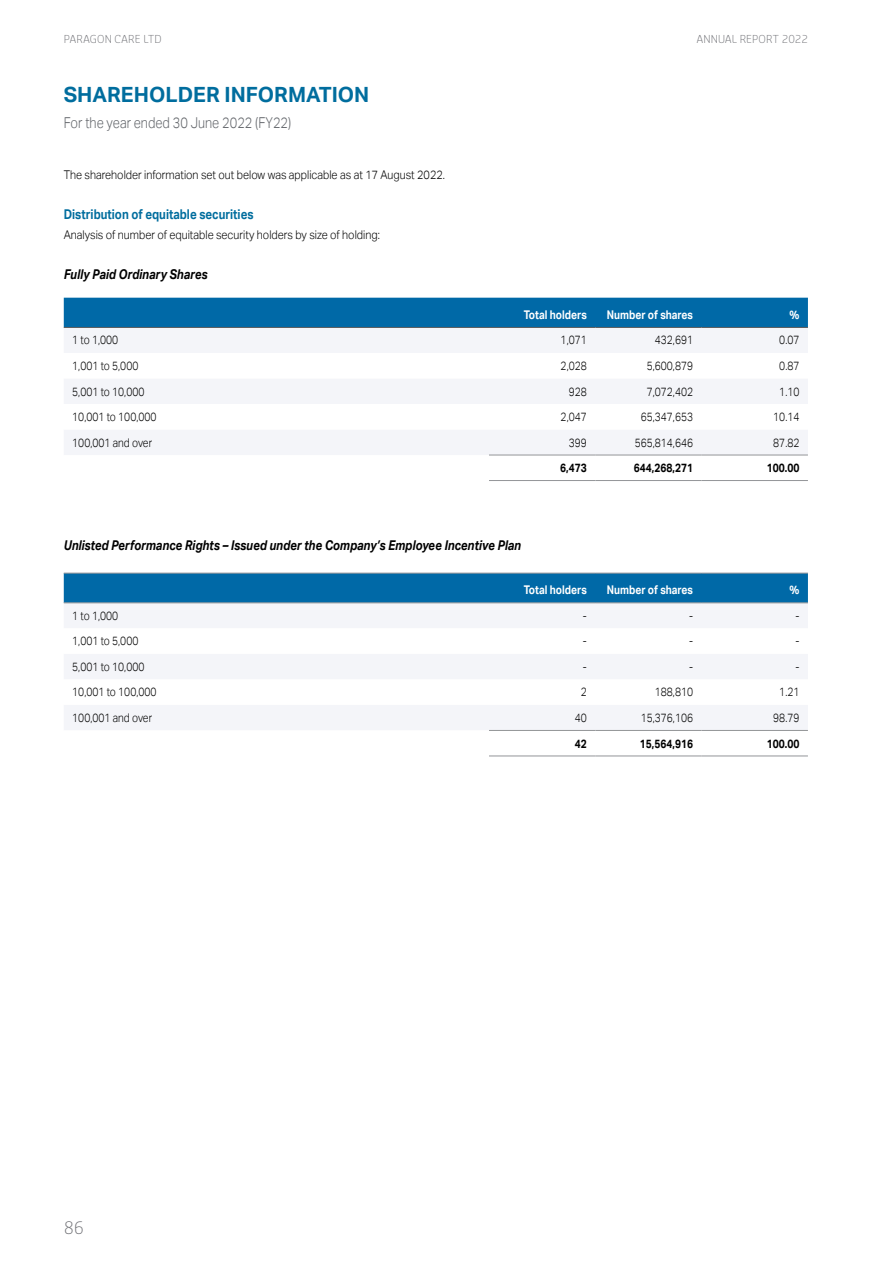
<style>
.page{position:relative;width:893px;height:1263px;background:#fff}
.page>*{position:absolute;margin:0;border:0;box-sizing:border-box;transform-origin:0 0}
.t1{font:700 21px "Aktiv Grotesk";color:#006d9e}
.t2{font:300 16.5px "Sansa Pro";color:#6f7075}
.t3{font:300 15px "Aktiv Grotesk";color:#63666b;scale:.85 1}
.t4{font:italic 700 13.5px "Aktiv Grotesk";color:#000;scale:.85 1}
.t5{font:700 13.5px "Aktiv Grotesk";color:#006d9e;scale:.85 1}
.t6{font:300 12px "Aktiv Grotesk";color:#000;scale:.85 1}
.t7{font:300 12px "Aktiv Grotesk";color:#000;scale:.9 1}
.t8{font:700 12px "Aktiv Grotesk";color:#fff;scale:.85 1}
.t9{font:700 12px "Aktiv Grotesk";color:#000;scale:.85 1}
.t10{font:300 10.5px "Sansa Pro";letter-spacing:.02em;color:#6f7075}
</style>
<div class="page">
<div style="left:64px;top:298px;width:744px;height:29px;background:#0069a7"></div>
<div style="left:64px;top:328px;width:744px;height:25px;background:#f4f5f9"></div>
<svg style="left:64px;top:379px;width:744px;height:76px;fill:#f4f5f9"></svg>
<hr style="left:489px;top:327px;width:106px;height:1px;background:#58595b">
<hr style="left:595px;top:327px;width:107px;height:1px;background:#58595b">
<hr style="left:702px;top:327px;width:106px;height:1px;background:#58595b">
<hr style="left:64px;top:327px;width:425px;height:1px;background:#58595b">
<hr style="left:489px;top:455px;width:106px;height:1px;background:#939598">
<hr style="left:595px;top:455px;width:107px;height:1px;background:#939598">
<hr style="left:702px;top:455px;width:106px;height:1px;background:#939598">
<hr style="left:489px;top:480px;width:106px;height:1px;background:#939598">
<hr style="left:595px;top:480px;width:107px;height:1px;background:#939598">
<hr style="left:702px;top:480px;width:106px;height:1px;background:#939598">
<div style="left:64px;top:574px;width:744px;height:29px;background:#0069a7"></div>
<div style="left:64px;top:604px;width:744px;height:24px;background:#f4f5f9"></div>
<svg style="left:64px;top:654px;width:744px;height:102px"></svg>
<hr style="left:64px;top:573px;width:425px;height:1px;background:#939598">
<hr style="left:489px;top:573px;width:106px;height:1px;background:#939598">
<hr style="left:595px;top:573px;width:107px;height:1px;background:#939598">
<hr style="left:702px;top:573px;width:106px;height:1px;background:#939598">
<hr style="left:64px;top:603px;width:425px;height:1px;background:#939598">
<hr style="left:489px;top:603px;width:106px;height:1px;background:#939598">
<hr style="left:595px;top:603px;width:107px;height:1px;background:#939598">
<hr style="left:702px;top:603px;width:106px;height:1px;background:#939598">
<hr style="left:489px;top:730px;width:106px;height:1px;background:#939598">
<hr style="left:595px;top:730px;width:107px;height:1px;background:#939598">
<hr style="left:702px;top:730px;width:106px;height:1px;background:#939598">
<hr style="left:489px;top:756px;width:106px;height:1px;background:#939598">
<hr style="left:595px;top:756px;width:107px;height:1px;background:#939598">
<hr style="left:702px;top:756px;width:106px;height:1px;background:#939598">
<p class="t10" style="left:64px;top:31px;width:99px">PARAGON CARE LTD</p>
<p class="t10" style="left:697px;top:31px;width:113px">ANNUAL REPORT 2022</p>
<h1 class="t1" style="left:64px;top:82px;width:307px">SHAREHOLDER INFORMATION</h1>
<p class="t3" style="left:64px;top:114px;width:269px">For the year ended 30 June 2022 (FY22)</p>
<p class="t7" style="left:64px;top:167px;width:425px">The shareholder information set out below was applicable as at 17 August 2022.</p>
<p class="t5" style="left:64px;top:206px;width:225px">Distribution of equitable securities</p>
<p class="t7" style="left:64px;top:228px;width:353px">Analysis of number of equitable security holders by size of holding:</p>
<p class="t4" style="left:64px;top:267px;width:171px">Fully Paid Ordinary Shares</p>
<p class="t8" style="left:524px;top:308px;width:76px">Total holders</p>
<p class="t8" style="left:607px;top:308px;width:103px">Number of shares</p>
<p class="t8" style="left:789px;top:308px;width:13px">%</p>
<p class="t6" style="left:72px;top:333px;width:56px">1 to 1,000</p>
<p class="t6" style="left:561px;top:333px;width:32px">1,071</p>
<p class="t6" style="left:655px;top:333px;width:47px">432,691</p>
<p class="t6" style="left:779px;top:333px;width:25px">0.07</p>
<p class="t6" style="left:72px;top:359px;width:79px">1,001 to 5,000</p>
<p class="t6" style="left:561px;top:359px;width:32px">2,028</p>
<p class="t6" style="left:647px;top:359px;width:56px">5,600,879</p>
<p class="t6" style="left:779px;top:359px;width:25px">0.87</p>
<p class="t6" style="left:72px;top:384px;width:86px">5,001 to 10,000</p>
<p class="t6" style="left:569px;top:384px;width:23px">928</p>
<p class="t6" style="left:647px;top:384px;width:56px">7,072,402</p>
<p class="t6" style="left:779px;top:384px;width:25px">1.10</p>
<p class="t6" style="left:72px;top:410px;width:101px">10,001 to 100,000</p>
<p class="t6" style="left:561px;top:410px;width:32px">2,047</p>
<p class="t6" style="left:641px;top:410px;width:63px">65,347,653</p>
<p class="t6" style="left:773px;top:410px;width:32px">10.14</p>
<p class="t6" style="left:72px;top:435px;width:95px">100,001 and over</p>
<p class="t6" style="left:569px;top:435px;width:23px">399</p>
<p class="t6" style="left:635px;top:435px;width:70px">565,814,646</p>
<p class="t6" style="left:773px;top:435px;width:32px">87.82</p>
<p class="t9" style="left:560px;top:461px;width:33px">6,473</p>
<p class="t9" style="left:634px;top:461px;width:71px">644,268,271</p>
<p class="t9" style="left:767px;top:461px;width:40px">100.00</p>
<p class="t4" style="left:64px;top:538px;width:539px">Unlisted Performance Rights – Issued under the Company’s Employee Incentive Plan</p>
<p class="t8" style="left:524px;top:583px;width:76px">Total holders</p>
<p class="t8" style="left:607px;top:583px;width:103px">Number of shares</p>
<p class="t8" style="left:789px;top:583px;width:13px">%</p>
<p class="t6" style="left:72px;top:609px;width:56px">1 to 1,000</p>
<p class="t6" style="left:583px;top:609px;width:6px">-</p>
<p class="t6" style="left:689px;top:609px;width:6px">-</p>
<p class="t6" style="left:795px;top:609px;width:6px">-</p>
<p class="t6" style="left:72px;top:634px;width:79px">1,001 to 5,000</p>
<p class="t6" style="left:583px;top:634px;width:6px">-</p>
<p class="t6" style="left:689px;top:634px;width:6px">-</p>
<p class="t6" style="left:795px;top:634px;width:6px">-</p>
<p class="t6" style="left:72px;top:660px;width:86px">5,001 to 10,000</p>
<p class="t6" style="left:583px;top:660px;width:6px">-</p>
<p class="t6" style="left:689px;top:660px;width:6px">-</p>
<p class="t6" style="left:795px;top:660px;width:6px">-</p>
<p class="t6" style="left:72px;top:685px;width:101px">10,001 to 100,000</p>
<p class="t6" style="left:581px;top:685px;width:9px">2</p>
<p class="t6" style="left:655px;top:685px;width:47px">188,810</p>
<p class="t6" style="left:779px;top:685px;width:25px">1.21</p>
<p class="t6" style="left:72px;top:711px;width:95px">100,001 and over</p>
<p class="t6" style="left:575px;top:711px;width:16px">40</p>
<p class="t6" style="left:641px;top:711px;width:63px">15,376,106</p>
<p class="t6" style="left:773px;top:711px;width:32px">98.79</p>
<p class="t9" style="left:575px;top:736px;width:16px">42</p>
<p class="t9" style="left:640px;top:736px;width:64px">15,564,916</p>
<p class="t9" style="left:767px;top:736px;width:40px">100.00</p>
<h2 class="t2" style="left:64px;top:1216px;width:22px">86</h2>
</div>
